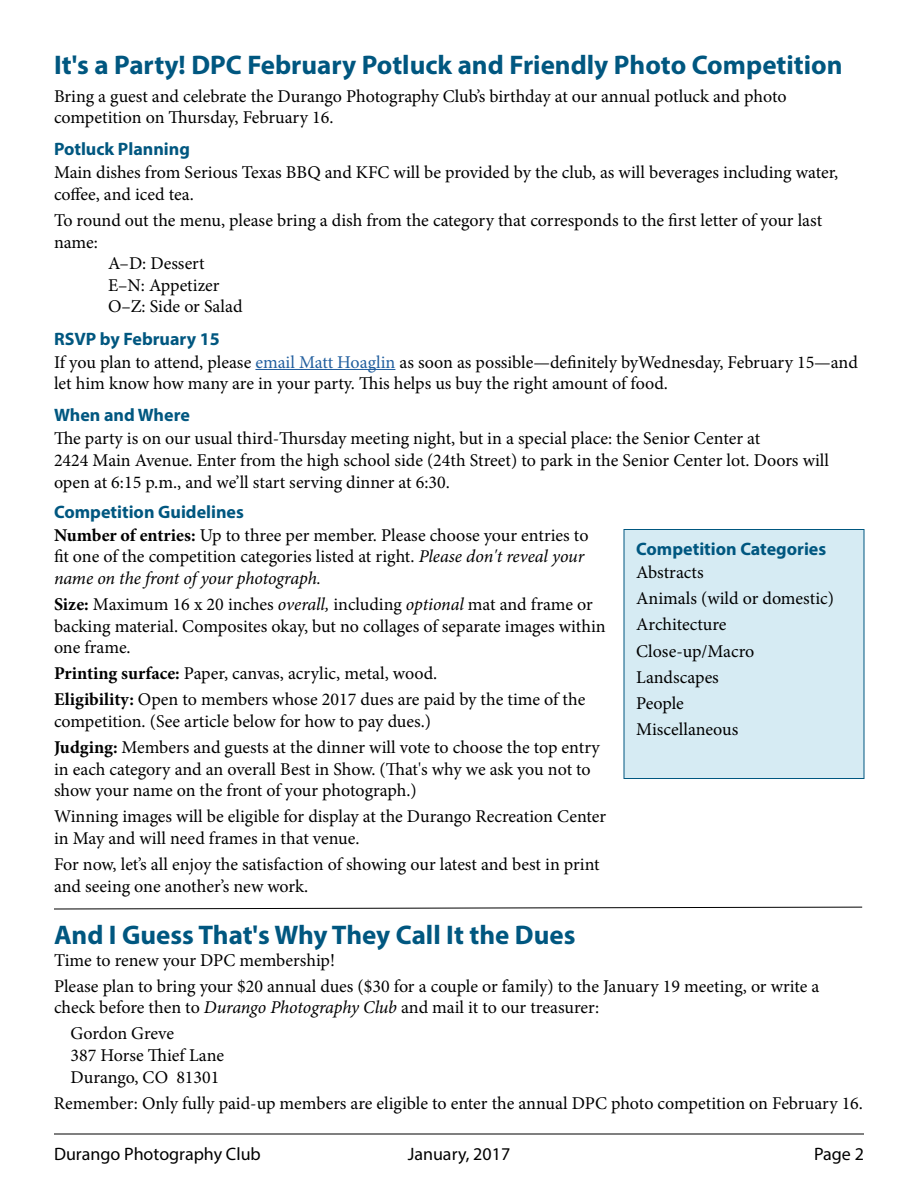
<style>
.page{position:relative;width:918px;height:1188px;background:#fff}
.page>*{position:absolute;margin:0;border:0;box-sizing:border-box;transform-origin:0 0}
.t1{font:700 27px "Myriad Pro";color:#005780}
.t2{font:18px/21.6px "Minion Pro";color:#000}
.t3{font:700 18px "Myriad Pro";color:#005780}
.t4{font:18px "Myriad Pro";color:#000}
.s1{color:#215e9e}
.s2{font-weight:700}
.s3{font-style:italic}
</style>
<div class="page">
<hr style="left:54px;top:1134px;width:810px;height:1px;background:#000">
<hr style="left:255px;top:369px;width:140px;height:1px;background:#215e9e">
<div style="left:624px;top:530px;width:240px;height:248px;background:#d6ebf3"></div>
<div style="left:624px;top:529px;width:240px;height:250px;border:1px solid #005780"></div>
<svg style="left:54px;top:907px;width:809px;height:2px"></svg>
<h1 class="t1" style="left:54px;top:48px;width:790px">It's a Party! DPC February Potluck and Friendly Photo Competition</h1>
<p class="t2" style="left:54px;top:85px;width:734px">Bring a guest and celebrate the Durango Photography Club’s birthday at our annual potluck and photo competition on Thursday, February 16.</p>
<p class="t3" style="left:54px;top:137px;width:137px">Potluck Planning</p>
<p class="t2" style="left:54px;top:162px;width:786px">Main dishes from Serious Texas BBQ and KFC will be provided by the club, as will beverages including water, coffee, and iced tea.</p>
<p class="t2" style="left:54px;top:210px;width:770px">To round out the menu, please bring a dish from the category that corresponds to the first letter of your last</p>
<p class="t2" style="left:54px;top:231px;width:45px">name:</p>
<p class="t2" style="left:108px;top:253px;width:98px">A–D: Dessert</p>
<p class="t2" style="left:108px;top:274px;width:113px">E–N: Appetizer</p>
<p class="t2" style="left:108px;top:296px;width:136px">O–Z: Side or Salad</p>
<p class="t3" style="left:54px;top:327px;width:167px">RSVP by February 15</p>
<p class="t2" style="left:54px;top:351px;width:805px">If you plan to attend, please <span class="s1">email Matt Hoaglin</span> as soon as possible—definitely byWednesday, February 15—and let him know how many are in your party. This helps us buy the right amount of food.</p>
<p class="t3" style="left:54px;top:404px;width:137px">When and Where</p>
<p class="t2" style="left:54px;top:428px;width:777px">The party is on our usual third-Thursday meeting night, but in a special place: the Senior Center at<br>2424 Main Avenue. Enter from the high school side (24th Street) to park in the Senior Center lot. Doors will open at 6:15 p.m., and we’ll start serving dinner at 6:30.</p>
<p class="t3" style="left:54px;top:500px;width:191px">Competition Guidelines</p>
<p class="t2" style="left:54px;top:524px;width:536px"><span class="s2">Number of entries:</span> Up to three per member. Please choose your entries to fit one of the competition categories listed at right. <span class="s3">Please don't reveal your name on the front of your photograph.</span></p>
<p class="t2" style="left:54px;top:594px;width:553px"><span class="s2">Size:</span> Maximum 16 x 20 inches <span class="s3">overall,</span> including <span class="s3">optional</span> mat and frame or backing material. Composites okay, but no collages of separate images within one frame.</p>
<p class="t2" style="left:54px;top:661px;width:533px;line-height:26.1px"><span class="s2">Printing surface:</span> Paper, canvas, acrylic, metal, wood.<br><span class="s2">Eligibility:</span> Open to members whose 2017 dues are paid by the time of the</p>
<p class="t2" style="left:54px;top:708px;width:547px;line-height:26.1px">competition. (See article below for how to pay dues.)<br><span class="s2">Judging:</span> Members and guests at the dinner will vote to choose the top entry</p>
<p class="t2" style="left:54px;top:758px;width:538px">in each category and an overall Best in Show. (That's why we ask you not to show your name on the front of your photograph.)</p>
<p class="t2" style="left:54px;top:806px;width:554px">Winning images will be eligible for display at the Durango Recreation Center in May and will need frames in that venue.</p>
<p class="t2" style="left:54px;top:854px;width:547px">For now, let’s all enjoy the satisfaction of showing our latest and best in print and seeing one another’s new work.</p>
<p class="t3" style="left:636px;top:537px;width:192px">Competition Categories</p>
<p class="t2" style="left:636px;top:560px;width:199px;line-height:26.1px">Abstracts<br>Animals (wild or domestic)<br>Architecture<br>Close-up/Macro<br>Landscapes<br>People<br>Miscellaneous</p>
<h1 class="t1" style="left:54px;top:918px;width:523px">And I Guess That's Why They Call It the Dues</h1>
<p class="t2" style="left:54px;top:947px;width:767px;line-height:26.1px">Time to renew your DPC membership!<br>Please plan to bring your $20 annual dues ($30 for a couple or family) to the January 19 meeting, or write a</p>
<p class="t2" style="left:71px;top:995px;width:530px;line-height:26.1px;text-indent:-17px">check before then to <span class="s3">Durango Photography Club</span> and mail it to our treasurer:<br>Gordon Greve</p>
<p class="t2" style="left:71px;top:1045px;width:155px">387 Horse Thief Lane<br>Durango, CO 81301</p>
<p class="t2" style="left:54px;top:1092px;width:811px">Remember: Only fully paid-up members are eligible to enter the annual DPC photo competition on February 16.</p>
<p class="t4" style="left:54px;top:1143px;width:208px">Durango Photography Club</p>
<p class="t4" style="left:408px;top:1143px;width:104px">January, 2017</p>
<p class="t4" style="left:814px;top:1143px;width:51px">Page 2</p>
</div>
